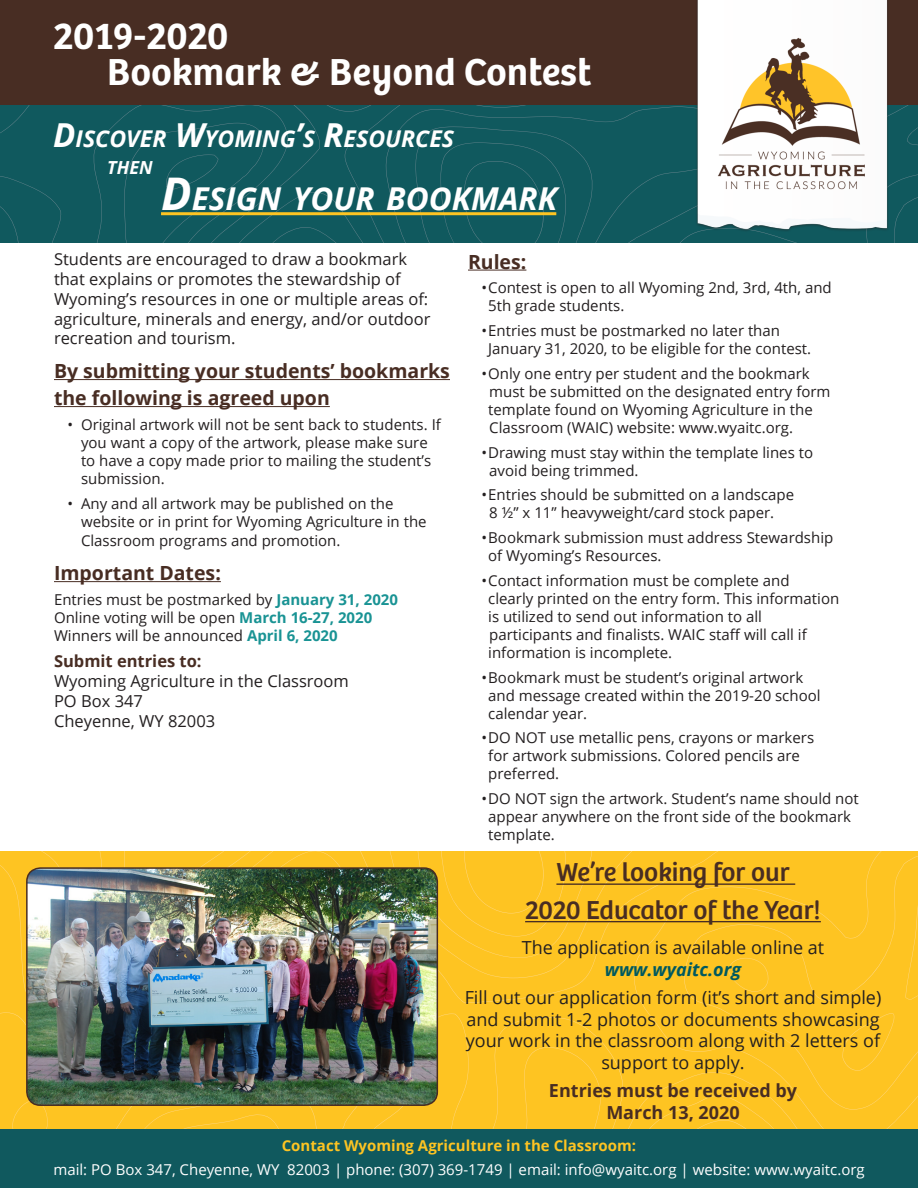
<style>
.page{position:relative;width:918px;height:1188px;background:#fff}
.page>*{position:absolute;margin:0;border:0;box-sizing:border-box;transform-origin:0 0}
.t1{font:600 39px "Bree";color:#fff}
.t2{font:italic 700 31.5px "Open Sans";color:#fff}
.t3{font:27px "Bree";color:#482d23}
.t4{font:italic 700 23.1px "Open Sans";color:#fff}
.t5{font:700 19.5px/27px "Open Sans";color:#482d23}
.t6{font:18px/21.6px "Open Sans";color:#231f20;text-align:center}
.t7{font:700 18px "Open Sans";color:#482d23}
.t8{font:italic 700 18px "Open Sans";color:#00595f}
.t9{font:italic 700 18px "Open Sans";color:#fff}
.t10{font:16.5px/19.8px "Open Sans";color:#231f20}
.t11{font:700 16.5px "Open Sans";color:#482d23}
.t12{font:15px/18px "Open Sans";color:#231f20}
.t13{font:15px "Open Sans";color:#fff}
.t14{font:700 15px "Open Sans";color:#fec422}
.s1{font-size:33px}
.s2{font-size:45px}
.s3{font-weight:700;color:#199394}
</style>
<div class="page">
<div style="left:0;top:0;width:918px;height:148px;background:#482d23"></div>
<div style="left:0;top:106px;width:918px;height:137px;background:#10595e"></div>
<div style="left:633px;top:851px;width:285px;height:279px;background:#fec422"></div>
<div style="left:0;top:851px;width:624px;height:279px;background:#fec422"></div>
<div style="left:0;top:1130px;width:918px;height:58px;background:#10595e"></div>
<hr style="left:54px;top:379px;width:396px;height:1px;background:#482d23">
<hr style="left:54px;top:406px;width:276px;height:1px;background:#482d23">
<hr style="left:54px;top:581px;width:167px;height:1px;background:#482d23">
<hr style="left:468px;top:270px;width:58px;height:1px;background:#482d23">
<img style="left:27px;top:868px;width:410px;height:237px">
<div style="left:26px;top:867px;width:412px;height:239px;border:2px solid #482d23;border-radius:14px"></div>
<hr style="left:556px;top:883px;width:239px;height:2px;background:#482d23">
<hr style="left:525px;top:921px;width:296px;height:1px;background:#482d23">
<hr style="left:161px;top:212px;width:395px;height:3px;background:#fec422">
<img style="left:695px;top:0;width:195px;height:232px">
<p class="t1" style="left:53px;top:13px;width:177px">2019-2020</p>
<p class="t1" style="left:107px;top:49px;width:486px">Bookmark &amp; Beyond Contest</p>
<p class="t4" style="left:53px;top:122px;width:402px"><span class="s1">D</span>ISCOVER <span class="s1">W</span>YOMING<span class="s1">’</span>S <span class="s1">R</span>ESOURCES</p>
<p class="t9" style="left:107px;top:155px;width:35px">THEN</p>
<p class="t2" style="left:161px;top:176px;width:397px"><span class="s2">D</span>ESIGN YOUR BOOKMARK</p>
<p class="t10" style="left:54px;top:249px;width:378px">Students are encouraged to draw a bookmark that explains or promotes the stewardship of Wyoming’s resources in one or multiple areas of: agriculture, minerals and energy, and/or outdoor recreation and tourism.</p>
<p class="t5" style="left:54px;top:357px;width:397px">By submitting your students’ bookmarks the following is agreed upon</p>
<p class="t12" style="left:81px;top:415px;width:361px;text-indent:-14px">• Original artwork will not be sent back to students. If you want a copy of the artwork, please make sure to have a copy made prior to mailing the student’s submission.</p>
<p class="t12" style="left:81px;top:494px;width:347px;text-indent:-14px">• Any and all artwork may be published on the website or in print for Wyoming Agriculture in the</p>
<p class="t12" style="left:81px;top:532px;width:261px">Classroom programs and promotion.</p>
<p class="t5" style="left:54px;top:559px;width:168px">Important Dates:</p>
<p class="t12" style="left:54px;top:590px;width:346px">Entries must be postmarked by <span class="s3">January 31, 2020</span></p>
<p class="t12" style="left:54px;top:608px;width:320px">Online voting will be open <span class="s3">March 16-27, 2020</span></p>
<p class="t12" style="left:54px;top:626px;width:285px">Winners will be announced <span class="s3">April 6, 2020</span></p>
<p class="t11" style="left:54px;top:650px;width:149px">Submit entries to:</p>
<p class="t10" style="left:54px;top:671px;width:296px">Wyoming Agriculture in the Classroom</p>
<p class="t10" style="left:54px;top:691px;width:90px">PO Box 347</p>
<p class="t10" style="left:54px;top:711px;width:163px">Cheyenne, WY 82003</p>
<p class="t5" style="left:468px;top:248px;width:60px">Rules:</p>
<p class="t12" style="left:488px;top:279px;width:345px;text-indent:-7px">•Contest is open to all Wyoming 2nd, 3rd, 4th, and<br>5th grade students.</p>
<p class="t12" style="left:488px;top:321px;width:324px;text-indent:-7px">•Entries must be postmarked no later than<br>January 31, 2020, to be eligible for the contest.</p>
<p class="t12" style="left:488px;top:364px;width:344px;text-indent:-7px">•Only one entry per student and the bookmark must be submitted on the designated entry form template found on Wyoming Agriculture in the Classroom (WAIC) website: www.wyaitc.org.</p>
<p class="t12" style="left:489px;top:443px;width:325px;text-indent:-8px">•Drawing must stay within the template lines to avoid being trimmed.</p>
<p class="t12" style="left:489px;top:486px;width:306px;text-indent:-8px">•Entries should be submitted on a landscape<br>8 ½” x 11” heavyweight/card stock paper.</p>
<p class="t12" style="left:488px;top:528px;width:347px;text-indent:-7px">•Bookmark submission must address Stewardship of Wyoming’s Resources.</p>
<p class="t12" style="left:488px;top:571px;width:353px;text-indent:-7px">•Contact information must be complete and<br>clearly printed on the entry form. This information is utilized to send out information to all participants and finalists. WAIC staff will call if information is incomplete.</p>
<p class="t12" style="left:488px;top:668px;width:334px;text-indent:-7px">•Bookmark must be student’s original artwork and message created within the 2019-20 school calendar year.</p>
<p class="t12" style="left:488px;top:729px;width:327px;text-indent:-7px">•DO NOT use metallic pens, crayons or markers for artwork submissions. Colored pencils are preferred.</p>
<p class="t12" style="left:488px;top:789px;width:372px;text-indent:-7px">•DO NOT sign the artwork. Student’s name should not appear anywhere on the front side of the bookmark template.</p>
<p class="t3" style="left:556px;top:857px;width:235px">We’re looking for our</p>
<p class="t3" style="left:525px;top:894px;width:297px">2020 Educator of the Year!</p>
<p class="t6" style="left:522px;top:936px;width:304px">The application is available online at</p>
<p class="t8" style="left:605px;top:956px;width:138px">www.wyaitc.org</p>
<p class="t6" style="left:465px;top:986px;width:418px">Fill out our application form (it’s short and simple) and submit 1-2 photos or documents showcasing your work in the classroom along with 2 letters of support to apply.</p>
<p class="t7" style="left:549px;top:1078px;width:250px">Entries must be received by</p>
<p class="t7" style="left:606px;top:1100px;width:135px">March 13, 2020</p>
<p class="t14" style="left:282px;top:1134px;width:356px">Contact Wyoming Agriculture in the Classroom:</p>
<p class="t13" style="left:53px;top:1160px;width:813px">mail: PO Box 347, Cheyenne, WY 82003 | phone: (307) 369-1749 | email: info@wyaitc.org | website: www.wyaitc.org</p>
</div>
